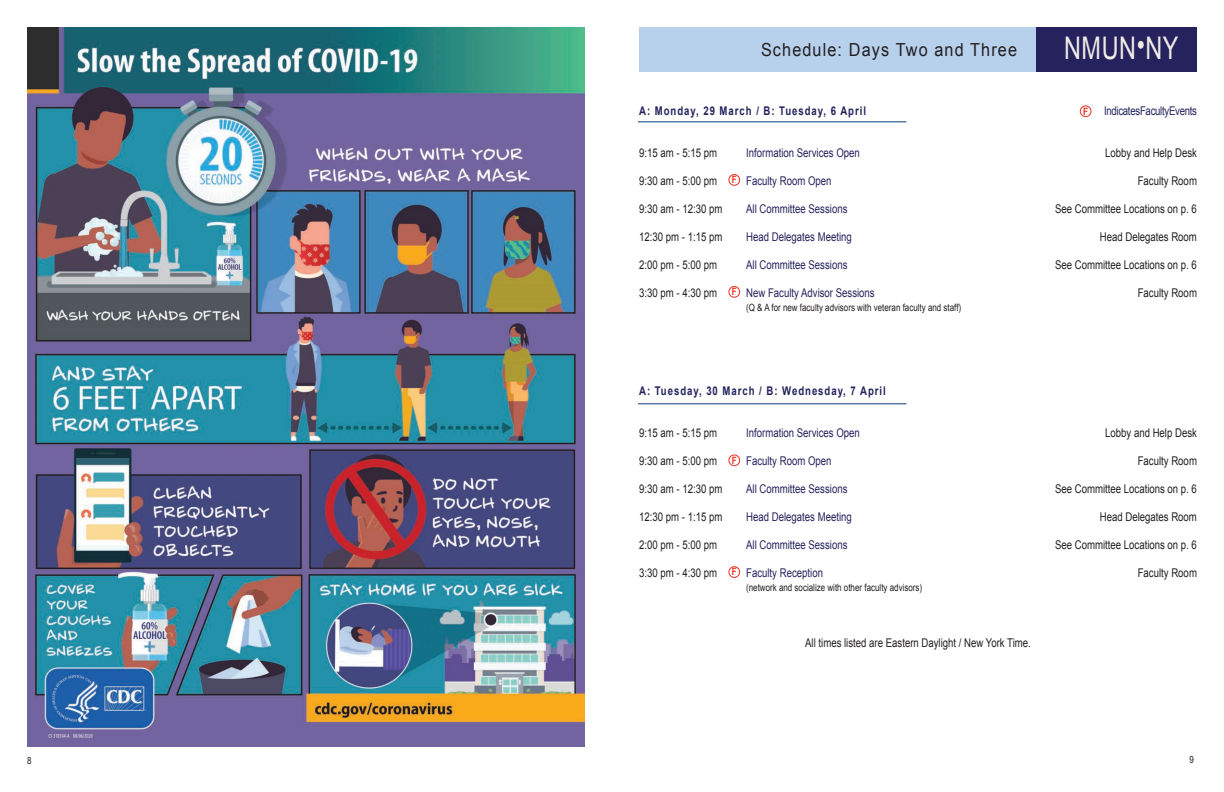
<style>
.page{position:relative;width:1224px;height:792px;background:#fff}
.page>*{position:absolute;margin:0;border:0;box-sizing:border-box;transform-origin:0 0}
.t1{font:31.2px "Arial";letter-spacing:.025em;color:#efece6;scale:.75 1}
.t2{font:18px "Arial";letter-spacing:.07em;color:#231f20;scale:.9 1}
.t3{font:12px "Arial";color:#231f20;scale:.8 1}
.t4{font:12px "Arial";color:#26225d;scale:.8 1}
.t5{font:700 12px "Arial";letter-spacing:.1em;color:#26225d;scale:.8 1}
.t6{font:12px "Arial";letter-spacing:-.03em;color:#26225d;scale:.8 1}
.t7{font:700 10.1px "Arial Narrow";color:#ee2e22}
.t8{font:10px "Arial";color:#231f20;scale:.8 1}
</style>
<div class="page">
<div style="left:1080px;top:106px;width:11px;height:11px;border:1px solid #ee2e22;border-radius:50%"></div>
<hr style="left:638px;top:122px;width:268px;height:1px;background:#083981">
<div style="left:729px;top:286px;width:11px;height:12px;border:1px solid #ee2e22;border-radius:50%"></div>
<div style="left:729px;top:566px;width:11px;height:12px;border:1px solid #ee2e22;border-radius:50%"></div>
<div style="left:639px;top:27px;width:402px;height:44px;background:#b7d0ec"></div>
<div style="left:1036px;top:27px;width:161px;height:44px;background:#26225d"></div>
<img style="left:27px;top:27px;width:558px;height:720px">
<div style="left:729px;top:174px;width:11px;height:12px;border:1px solid #ee2e22;border-radius:50%"></div>
<hr style="left:638px;top:404px;width:268px;height:1px;background:#083981">
<div style="left:729px;top:455px;width:11px;height:11px;border:1px solid #ee2e22;border-radius:50%"></div>
<h2 class="t2" style="left:761px;top:38px;width:286px">Schedule: Days Two and Three</h2>
<h1 class="t1" style="left:1064px;top:28px;width:154px">NMUN•NY</h1>
<p class="t5" style="left:639px;top:103px;width:285px">A: Monday, 29 March / B: Tuesday, 6 April</p>
<p class="t6" style="left:1104px;top:103px;width:118px">Indicates Faculty Events</p>
<p class="t3" style="left:639px;top:145px;width:99px">9:15 am - 5:15 pm</p>
<p class="t4" style="left:746px;top:145px;width:144px">Information Services Open</p>
<p class="t3" style="left:1105px;top:145px;width:116px">Lobby and Help Desk</p>
<p class="t3" style="left:639px;top:173px;width:99px">9:30 am - 5:00 pm</p>
<p class="t4" style="left:746px;top:173px;width:108px">Faculty Room Open</p>
<p class="t3" style="left:1138px;top:173px;width:76px">Faculty Room</p>
<p class="t3" style="left:639px;top:201px;width:106px">9:30 am - 12:30 pm</p>
<p class="t4" style="left:746px;top:201px;width:128px">All Committee Sessions</p>
<p class="t3" style="left:1055px;top:201px;width:179px">See Committee Locations on p. 6</p>
<p class="t3" style="left:639px;top:229px;width:106px">12:30 pm - 1:15 pm</p>
<p class="t4" style="left:746px;top:229px;width:134px">Head Delegates Meeting</p>
<p class="t3" style="left:1100px;top:229px;width:123px">Head Delegates Room</p>
<p class="t3" style="left:639px;top:257px;width:99px">2:00 pm - 5:00 pm</p>
<p class="t4" style="left:746px;top:257px;width:128px">All Committee Sessions</p>
<p class="t3" style="left:1055px;top:257px;width:179px">See Committee Locations on p. 6</p>
<p class="t3" style="left:639px;top:285px;width:99px">3:30 pm - 4:30 pm</p>
<p class="t4" style="left:746px;top:285px;width:162px">New Faculty Advisor Sessions</p>
<p class="t3" style="left:1138px;top:285px;width:76px">Faculty Room</p>
<p class="t8" style="left:746px;top:301px;width:270px">(Q &amp; A for new faculty advisors with veteran faculty and staff)</p>
<p class="t7" style="left:1083px;top:103px;width:7px">F</p>
<p class="t7" style="left:732px;top:172px;width:7px">F</p>
<p class="t7" style="left:732px;top:284px;width:7px">F</p>
<p class="t5" style="left:639px;top:383px;width:310px">A: Tuesday, 30 March / B: Wednesday, 7 April</p>
<p class="t3" style="left:639px;top:425px;width:99px">9:15 am - 5:15 pm</p>
<p class="t4" style="left:746px;top:425px;width:144px">Information Services Open</p>
<p class="t3" style="left:1105px;top:425px;width:116px">Lobby and Help Desk</p>
<p class="t3" style="left:639px;top:453px;width:99px">9:30 am - 5:00 pm</p>
<p class="t4" style="left:746px;top:453px;width:108px">Faculty Room Open</p>
<p class="t3" style="left:1138px;top:453px;width:76px">Faculty Room</p>
<p class="t3" style="left:639px;top:481px;width:106px">9:30 am - 12:30 pm</p>
<p class="t4" style="left:746px;top:481px;width:128px">All Committee Sessions</p>
<p class="t3" style="left:1055px;top:481px;width:179px">See Committee Locations on p. 6</p>
<p class="t3" style="left:639px;top:509px;width:106px">12:30 pm - 1:15 pm</p>
<p class="t4" style="left:746px;top:509px;width:134px">Head Delegates Meeting</p>
<p class="t3" style="left:1100px;top:509px;width:123px">Head Delegates Room</p>
<p class="t3" style="left:639px;top:537px;width:99px">2:00 pm - 5:00 pm</p>
<p class="t4" style="left:746px;top:537px;width:128px">All Committee Sessions</p>
<p class="t3" style="left:1055px;top:537px;width:179px">See Committee Locations on p. 6</p>
<p class="t3" style="left:639px;top:565px;width:99px">3:30 pm - 4:30 pm</p>
<p class="t4" style="left:746px;top:565px;width:98px">Faculty Reception</p>
<p class="t3" style="left:1138px;top:565px;width:76px">Faculty Room</p>
<p class="t8" style="left:746px;top:581px;width:222px">(network and socialize with other faculty advisors)</p>
<p class="t7" style="left:732px;top:452px;width:7px">F</p>
<p class="t7" style="left:732px;top:564px;width:7px">F</p>
<p class="t3" style="left:805px;top:635px;width:284px">All times listed are Eastern Daylight / New York Time.</p>
<p class="t8" style="left:27px;top:754px;width:7px">8</p>
<p class="t8" style="left:1190px;top:753px;width:7px">9</p>
</div>
